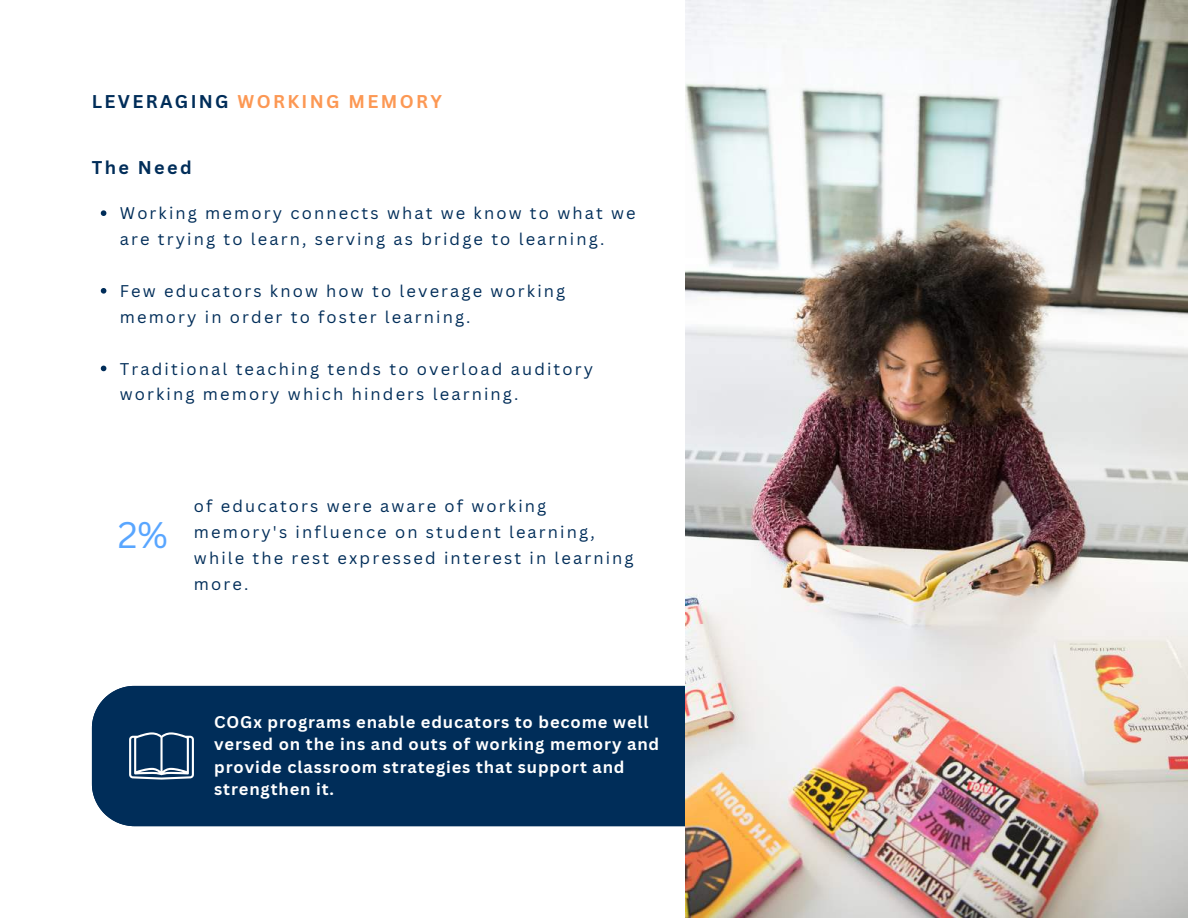
<style>
.page{position:relative;width:1188px;height:918px;background:#fff}
.page>*{position:absolute;margin:0;border:0;box-sizing:border-box;transform-origin:0 0}
.t1{font:36px "Canva Sans";color:#59a6ff}
.t2{font:700 18px "Canva Sans";letter-spacing:.13em;color:#fc9854}
.t3{font:700 18px "Canva Sans";letter-spacing:.13em;color:#002d59}
.t4{font:16.5px/25.8px "Canva Sans";letter-spacing:.13em;color:#002d59}
.t5{font:700 16.5px/22.5px "Canva Sans";letter-spacing:.05em;color:#fff}
.s1{color:#002d59}
</style>
<div class="page">
<div style="left:92px;top:686px;width:593px;height:140px;background:#002d59"></div>
<svg style="left:129px;top:732px;width:65px;height:48px"></svg>
<img style="left:685px;top:0;width:503px;height:918px">
<svg style="left:101px;top:210px;width:5px;height:6px"></svg>
<svg style="left:101px;top:288px;width:5px;height:6px"></svg>
<svg style="left:101px;top:366px;width:5px;height:5px"></svg>
<p class="t2" style="left:92px;top:89px;width:352px"><span class="s1">LEVERAGING</span> WORKING MEMORY</p>
<p class="t3" style="left:92px;top:154px;width:101px">The Need</p>
<p class="t4" style="left:120px;top:200px;width:517px">Working memory connects what we know to what we are trying to learn, serving as bridge to learning.</p>
<p class="t4" style="left:120px;top:278px;width:447px">Few educators know how to leverage working memory in order to foster learning.</p>
<p class="t4" style="left:120px;top:355px;width:475px">Traditional teaching tends to overload auditory working memory which hinders learning.</p>
<h1 class="t1" style="left:118px;top:509px;width:52px">2%</h1>
<p class="t4" style="left:194px;top:493px;width:441px">of educators were aware of working memory's influence on student learning, while the rest expressed interest in learning more.</p>
<p class="t5" style="left:214px;top:710px;width:447px">COGx programs enable educators to become well versed on the ins and outs of working memory and provide classroom strategies that support and strengthen it.</p>
</div>
